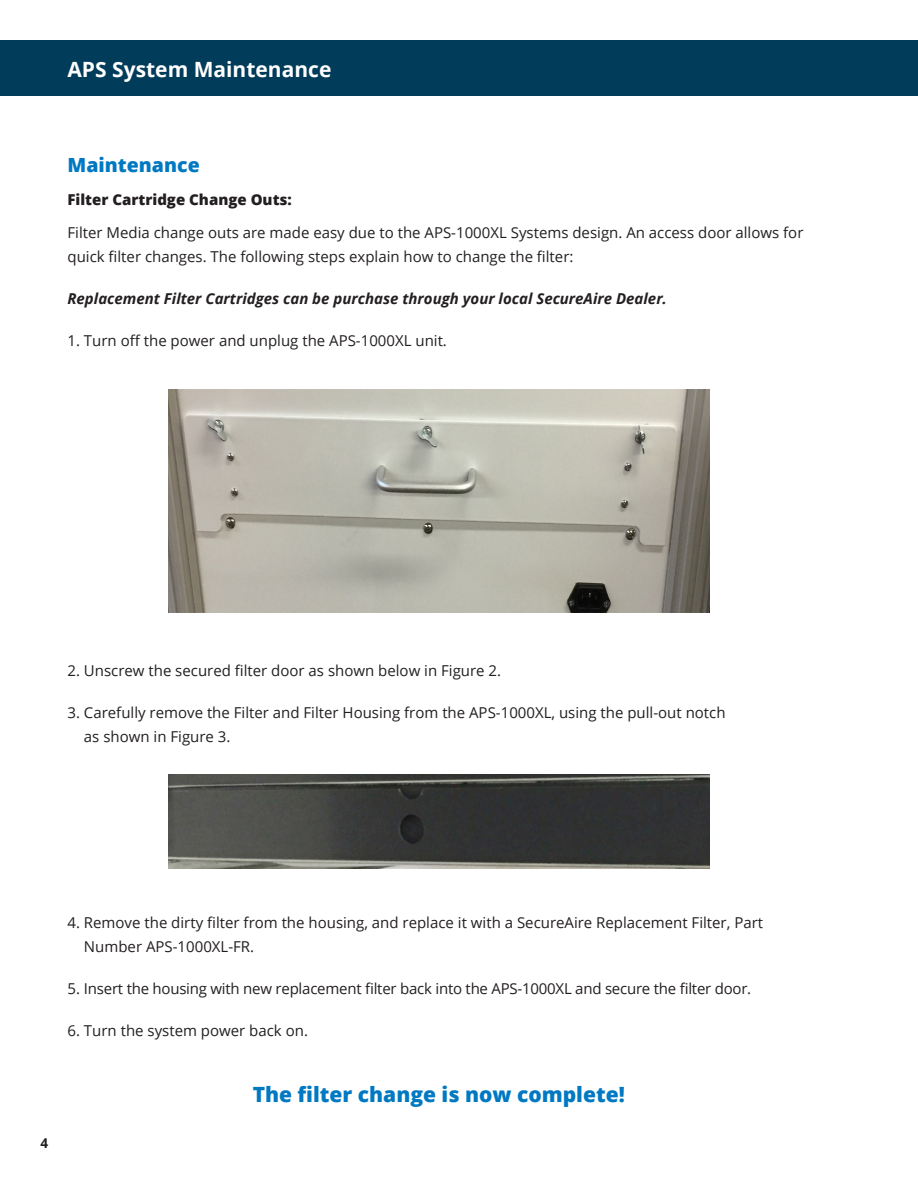
<style>
.page{position:relative;width:918px;height:1188px;background:#fff}
.page>*{position:absolute;margin:0;border:0;box-sizing:border-box;transform-origin:0 0}
.Body_Copy{font:800 21px "Open Sans";color:#0079c2}
.t1{font:700 21px "Open Sans";color:#fff}
.Subhead-2{font:800 19.5px "Open Sans";color:#0079c2}
.Body_Copy-2{font:15px/24px "Open Sans";color:#231f20}
.Body_Copy-3{font:italic 700 15px "Open Sans";color:#231f20}
.Subhead-3{font:800 15px "Open Sans";color:#231f20}
.t2{font:700 13.5px "Open Sans";color:#231f20}
</style>
<div class="page">
<div style="left:0;top:40px;width:918px;height:56px;background:#023c5b"></div>
<img style="left:168px;top:390px;width:541px;height:222px">
<img style="left:168px;top:774px;width:541px;height:95px">
<p class="t1" style="left:68px;top:54px;width:265px">APS System Maintenance</p>
<p class="Subhead-2" style="left:68px;top:151px;width:134px">Maintenance</p>
<p class="Subhead-3" style="left:68px;top:189px;width:226px">Filter Cartridge Change Outs:</p>
<p class="Body_Copy-2" style="left:68px;top:221px;width:738px">Filter Media change outs are made easy due to the APS-1000XL Systems design. An access door allows for quick filter changes. The following steps explain how to change the filter:</p>
<p class="Body_Copy-3" style="left:68px;top:288px;width:601px">Replacement Filter Cartridges can be purchase through your local SecureAire Dealer.</p>
<p class="Body_Copy-2" style="left:68px;top:329px;width:381px">1. Turn off the power and unplug the APS-1000XL unit.</p>
<p class="Body_Copy-2" style="left:68px;top:659px;width:435px">2. Unscrew the secured filter door as shown below in Figure 2.</p>
<p class="Body_Copy-2" style="left:84px;top:701px;width:643px;text-indent:-16px">3. Carefully remove the Filter and Filter Housing from the APS-1000XL, using the pull-out notch as shown in Figure 3.</p>
<p class="t2" style="left:40px;top:1133px;width:9px">4</p>
<p class="Body_Copy-2" style="left:84px;top:911px;width:681px;text-indent:-16px">4. Remove the dirty filter from the housing, and replace it with a SecureAire Replacement Filter, Part<br>Number APS-1000XL-FR.</p>
<p class="Body_Copy-2" style="left:68px;top:977px;width:685px">5. Insert the housing with new replacement filter back into the APS-1000XL and secure the filter door.</p>
<p class="Body_Copy-2" style="left:68px;top:1019px;width:242px">6. Turn the system power back on.</p>
<p class="Body_Copy" style="left:253px;top:1079px;width:374px">The filter change is now complete!</p>
</div>
